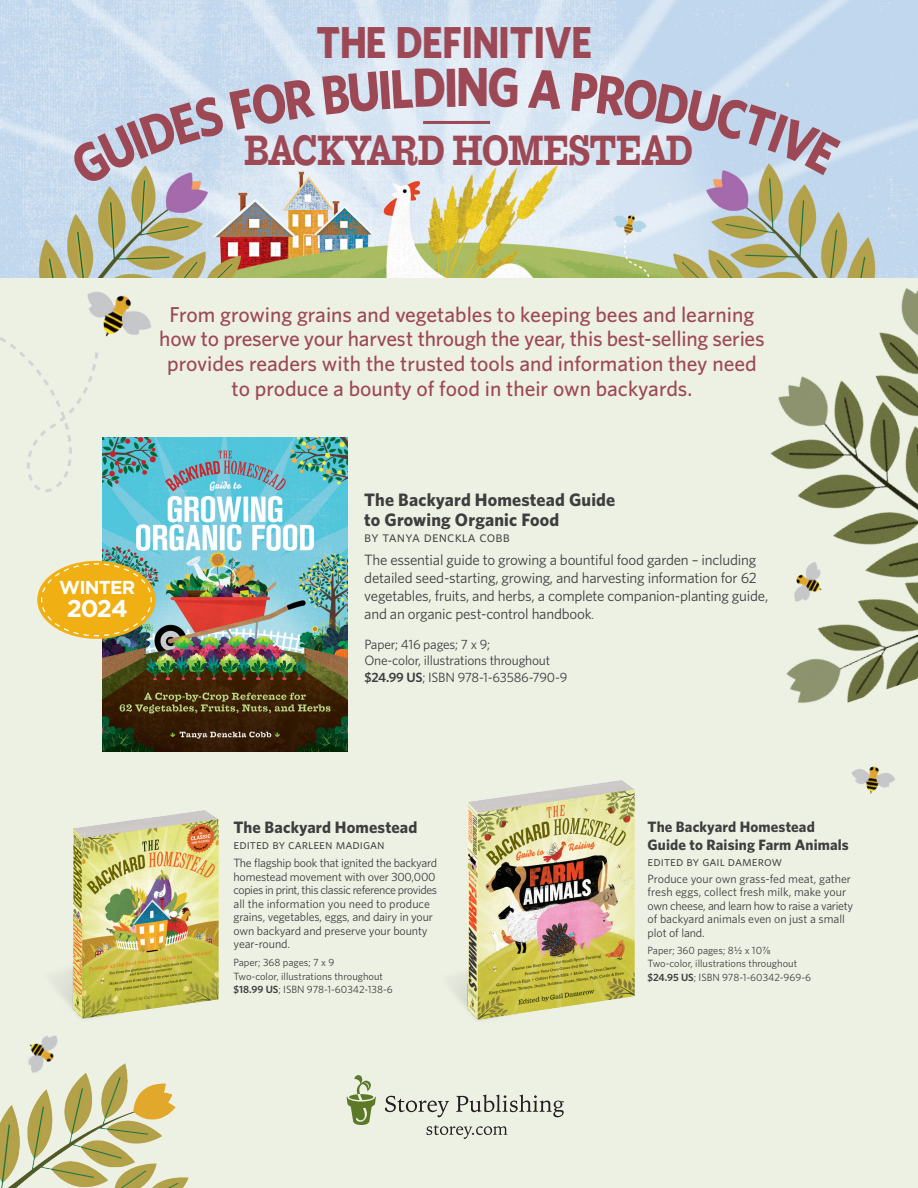
<style>
.page{position:relative;width:918px;height:1188px;background:#edf1e4}
.page>*{position:absolute;margin:0;border:0;box-sizing:border-box;transform-origin:0 0}
.t1{font:700 55.2px "Whitney";color:#9d4855;scale:.87 1}
.t2{font:700 44.85px "Whitney";letter-spacing:-.015em;color:#9d4855;scale:.87 1}
.t3{font:700 41.25px "Farao";letter-spacing:-.035em;color:#9d4855;scale:.8 1}
.Special{font:700 24.3px "Gotham";color:#fff}
.t4{font:500 21.6px/24.6px "Whitney";color:#9d4855;text-align:center}
.Special-2{font:700 18.75px "Gotham";letter-spacing:-.04em;color:#fff}
.Title_Big{font:700 18px/19.5px "Whitney";letter-spacing:.01em;color:#3e3e3f}
.Title_Big-2{font:700 16.5px "Whitney";letter-spacing:.01em;color:#3e3e3f}
.Body{font:15px/18px "Whitney";letter-spacing:-.015em;color:#3e3e3f}
.Title_Big-3{font:700 15px/18px "Whitney";letter-spacing:.01em;color:#3e3e3f}
.Author{font:15px "Whitney";letter-spacing:.01em;color:#3e3e3f}
.Boiler{font:13.5px/16.5px "Whitney";letter-spacing:-.015em;color:#3e3e3f}
.Author-2{font:13.5px "Whitney";color:#3e3e3f}
.Author-3{font:12px/13.5px "Whitney";letter-spacing:-.015em;color:#3e3e3f}
.Boiler-2{font:10.5px/13.5px "Whitney";color:#3e3e3f}
.s1{font-size:12px}
.s2{font-weight:600}
</style>
<div class="page">
<img style="left:0;top:0;width:918px;height:277px">
<img style="left:576px;top:211px;width:342px;height:492px">
<svg style="left:426px;top:1125px;width:81px;height:14px"></svg>
<svg style="left:385px;top:1094px;width:179px;height:23px"></svg>
<svg style="left:347px;top:1075px;width:29px;height:50px"></svg>
<img style="left:103px;top:437px;width:244px;height:315px">
<img style="left:0;top:1063px;width:189px;height:125px">
<img style="left:0;top:267px;width:182px;height:257px">
<img style="left:763px;top:557px;width:70px;height:56px">
<img style="left:851px;top:766px;width:44px;height:28px">
<img style="left:19px;top:1035px;width:65px;height:40px">
<hr style="left:423px;top:121px;width:67px;height:3px;background:#9d4855">
<svg style="left:37px;top:561px;width:119px;height:78px"></svg>
<svg style="left:40px;top:563px;width:112px;height:74px;background:#e5b331"></svg>
<img style="left:56px;top:810px;width:163px;height:209px">
<img style="left:453px;top:780px;width:182px;height:240px">
<svg style="left:68px;top:78px;width:248px;height:109px;background:#cddcec"></svg>
<svg style="left:322px;top:68px;width:133px;height:47px;background:#dae7f3"></svg>
<svg style="left:489px;top:68px;width:29px;height:40px"></svg>
<svg style="left:528px;top:69px;width:35px;height:41px"></svg>
<svg style="left:571px;top:73px;width:270px;height:102px;background:#cbddef"></svg>
<p class="t2" style="left:317px;top:13px;width:318px">THE DEFINITIVE</p>
<p class="t1" style="left:456px;top:50px;width:41px">N</p>
<p class="t3" style="left:244px;top:128px;width:563px">BACKYARD HOMESTEAD</p>
<p class="t4" style="left:170px;top:302px;width:586px">From growing grains and vegetables to keeping bees and learning</p>
<p class="t4" style="left:159px;top:326px;width:607px">how to preserve your harvest through the year, this best-selling series provides readers with the trusted tools and information they need to produce a bounty of food in their own backyards.</p>
<p class="Special-2" style="left:59px;top:575px;width:77px">WINTER</p>
<p class="Special" style="left:67px;top:593px;width:63px">2024</p>
<p class="Title_Big" style="left:364px;top:490px;width:253px">The Backyard Homestead Guide to Growing Organic Food</p>
<p class="Author" style="left:364px;top:527px;width:147px">by tanya denckla cobb</p>
<p class="Body" style="left:364px;top:550px;width:405px">The essential guide to growing a bountiful food garden – including detailed seed-starting, growing, and harvesting information for 62 vegetables, fruits, and herbs, a complete companion-planting guide, and an organic pest-control handbook<span class="s1">.</span></p>
<p class="Boiler" style="left:364px;top:635px;width:187px">Paper; 416 pages; 7 x 9;<br>One-color, illustrations throughout</p>
<p class="Boiler" style="left:364px;top:668px;width:205px"><span class="s2">$24.99 US</span>; ISBN 978-1-63586-790-9</p>
<p class="Title_Big-2" style="left:233px;top:816px;width:185px">The Backyard Homestead</p>
<p class="Author-2" style="left:233px;top:836px;width:153px">edited by carleen madigan</p>
<p class="Author-3" style="left:233px;top:856px;width:205px">The flagship book that ignited the backyard homestead movement with over 300,000 copies in print, this classic reference provides all the information you need to produce grains, vegetables, eggs, and dairy in your own backyard and preserve your bounty year-round.</p>
<p class="Boiler-2" style="left:233px;top:956px;width:151px">Paper; 368 pages; 7 x 9<br>Two-color, illustrations throughout</p>
<p class="Boiler-2" style="left:233px;top:983px;width:161px"><span class="s2">$18.99 US</span>; ISBN 978-1-60342-138-6</p>
<p class="Title_Big-3" style="left:648px;top:817px;width:203px">The Backyard Homestead<br>Guide to Raising Farm Animals</p>
<p class="Author-2" style="left:648px;top:852px;width:136px">edited by gail damerow</p>
<p class="Author-3" style="left:648px;top:871px;width:207px">Produce your own grass-fed meat, gather fresh eggs, collect fresh milk, make your own cheese, and learn how to raise a variety of backyard animals even on just a small plot of land.</p>
<p class="Boiler-2" style="left:648px;top:943px;width:151px">Paper; 360 pages; 8½ x 10⅞<br>Two-color, illustrations throughout</p>
<p class="Boiler-2" style="left:648px;top:970px;width:165px"><span class="s2">$24.95 US</span>; ISBN 978-1-60342-969-6</p>
</div>
